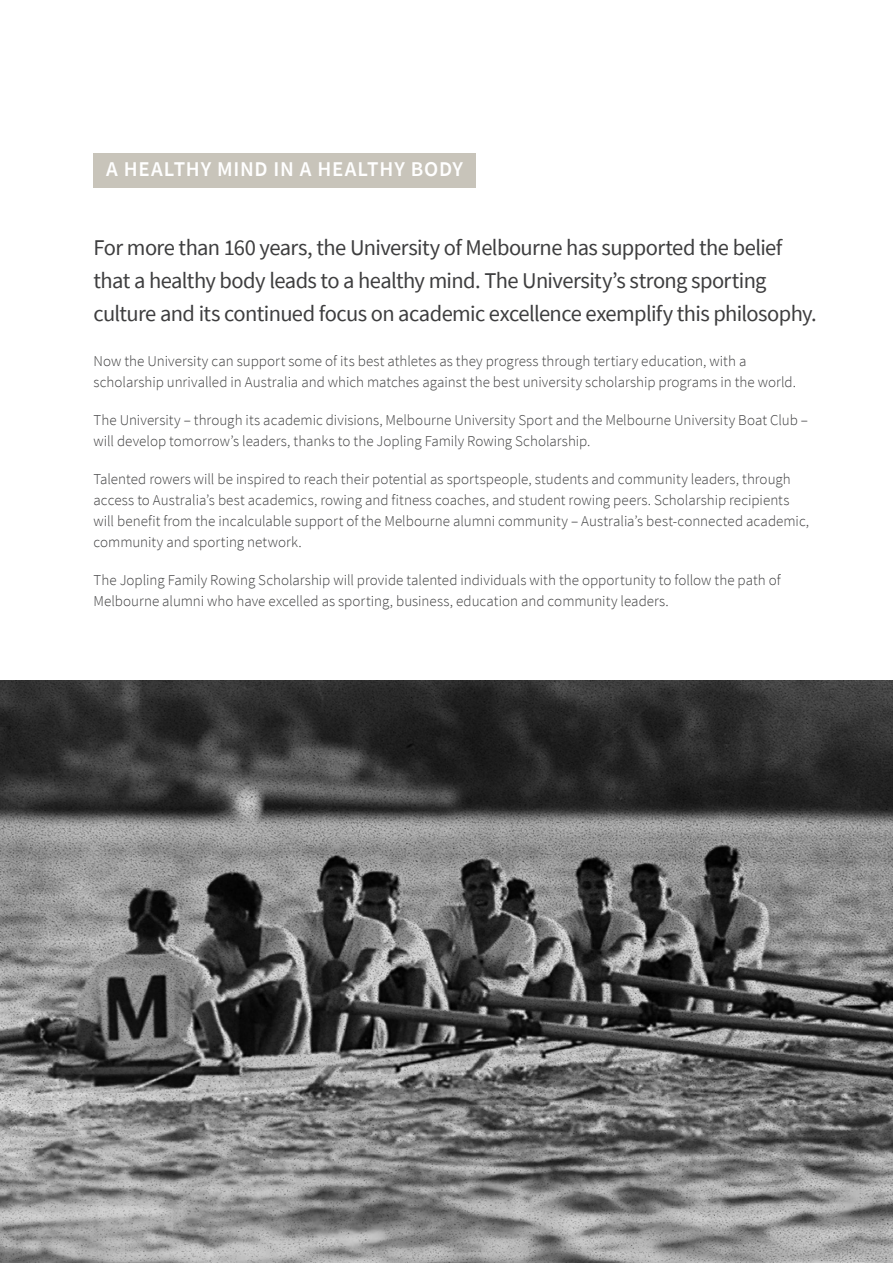
<style>
.page{position:relative;width:893px;height:1263px;background:#fff}
.page>*{position:absolute;margin:0;border:0;box-sizing:border-box;transform-origin:0 0}
.H0___Large_Section_L{font:22.5px/33px "Source Sans Pro";letter-spacing:-.03em;color:#3e3e3f}
.H2a___Block_Paragrap{font:600 21px "Source Sans Pro";letter-spacing:.035em;color:#fff}
.B1___Body__Source_Sa{font:300 15px/21px "Source Sans Pro";color:#3e3e3f}
</style>
<div class="page">
<img style="left:0;top:680px;width:893px;height:583px">
<div style="left:94px;top:153px;width:382px;height:34px;background:#c8c4ba"></div>
<p class="H2a___Block_Paragrap" style="left:106px;top:156px;width:358px">A HEALTHY MIND IN A HEALTHY BODY</p>
<p class="H0___Large_Section_L" style="left:94px;top:231px;width:725px">For more than 160 years, the University of Melbourne has supported the belief that a healthy body leads to a healthy mind. The University’s strong sporting culture and its continued focus on academic excellence exemplify this philosophy.</p>
<p class="B1___Body__Source_Sa" style="left:94px;top:351px;width:704px">Now the University can support some of its best athletes as they progress through tertiary education, with a scholarship unrivalled in Australia and which matches against the best university scholarship programs in the world.</p>
<p class="B1___Body__Source_Sa" style="left:94px;top:410px;width:716px">The University – through its academic divisions, Melbourne University Sport and the Melbourne University Boat Club – will develop tomorrow’s leaders, thanks to the Jopling Family Rowing Scholarship.</p>
<p class="B1___Body__Source_Sa" style="left:94px;top:469px;width:717px">Talented rowers will be inspired to reach their potential as sportspeople, students and community leaders, through access to Australia’s best academics, rowing and fitness coaches, and student rowing peers. Scholarship recipients will benefit from the incalculable support of the Melbourne alumni community – Australia’s best-connected academic, community and sporting network.</p>
<p class="B1___Body__Source_Sa" style="left:94px;top:570px;width:689px">The Jopling Family Rowing Scholarship will provide talented individuals with the opportunity to follow the path of<br>Melbourne alumni who have excelled as sporting, business, education and community leaders.</p>
</div>
